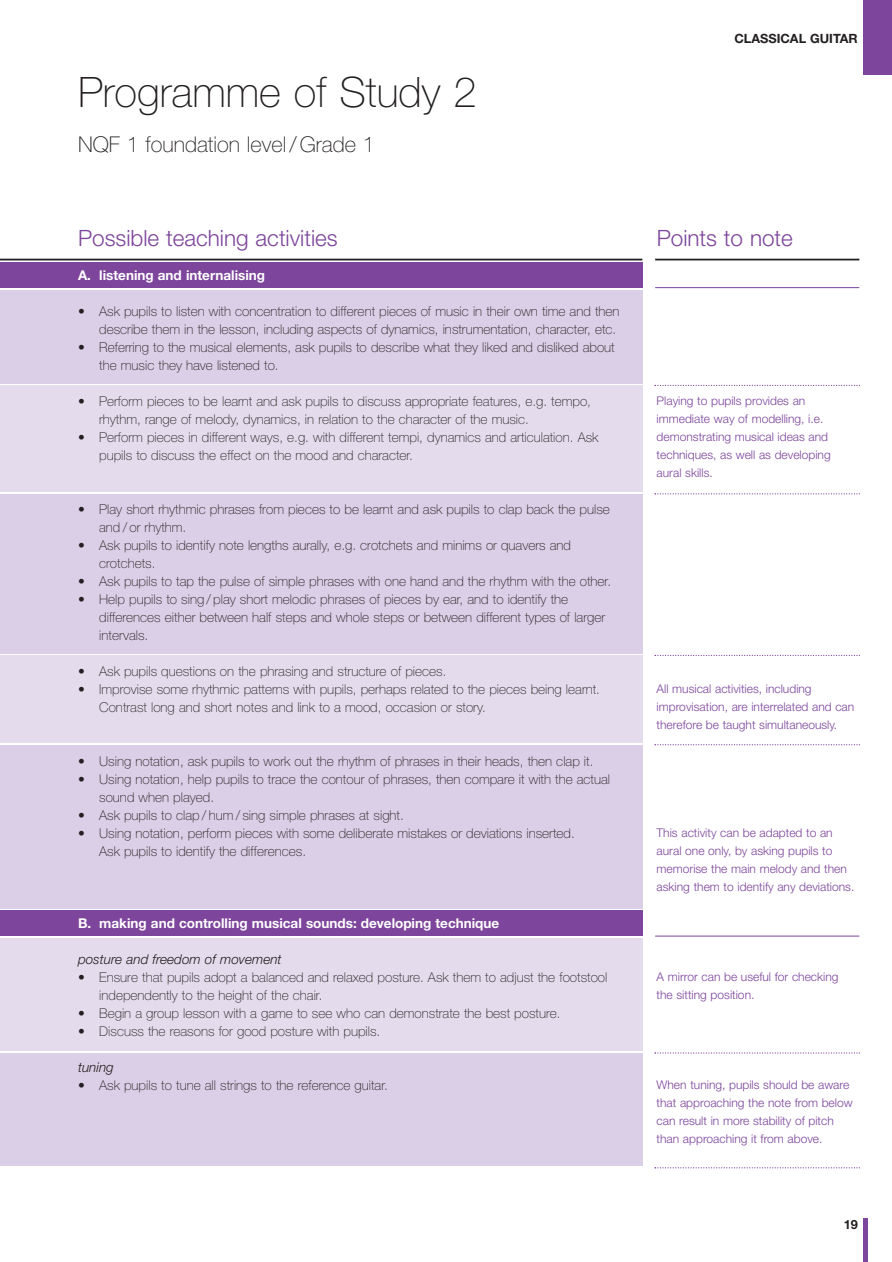
<style>
.page{position:relative;width:892px;height:1262px;background:#fff}
.page>*{position:absolute;margin:0;border:0;box-sizing:border-box;transform-origin:0 0}
.t1{font:100 42px "Helvetica Neue";color:#231f20}
.t2{font:300 22.5px "Helvetica Neue";color:#7d459b}
.t3{font:100 21.75px "Helvetica Neue";color:#231f20}
.t4{font:100 13.5px/18px "Helvetica Neue";color:#231f20}
.t5{font:700 13.5px "Helvetica Neue";color:#fff}
.t6{font:italic 300 13.5px "Helvetica Neue";color:#231f20}
.t7{font:700 12.75px "Helvetica Neue";color:#231f20}
.t8{font:300 12px/18px "Helvetica Neue";color:#7d459b}
</style>
<div class="page">
<div style="left:0;top:290px;width:642px;height:93px;background:#dacfe6"></div>
<div style="left:0;top:385px;width:642px;height:107px;background:#e4dced"></div>
<div style="left:0;top:494px;width:642px;height:159px;background:#dacfe6"></div>
<div style="left:0;top:655px;width:642px;height:88px;background:#e4dced"></div>
<div style="left:0;top:745px;width:642px;height:163px;background:#dacfe6"></div>
<div style="left:0;top:938px;width:642px;height:113px;background:#e4dced"></div>
<div style="left:0;top:1053px;width:642px;height:113px;background:#dacfe6"></div>
<div style="left:0;top:262px;width:642px;height:26px;background:#7d459b"></div>
<div style="left:0;top:911px;width:642px;height:25px;background:#7d459b"></div>
<div style="left:863px;top:0;width:28px;height:75px;background:#7d459b"></div>
<hr style="left:0;top:259px;width:642px;height:1px;background:#231f20">
<hr style="left:655px;top:259px;width:204px;height:1px;background:#231f20">
<svg style="left:654px;top:385px;width:205px;height:1px"></svg>
<svg style="left:654px;top:493px;width:205px;height:1px"></svg>
<svg style="left:654px;top:655px;width:205px;height:1px"></svg>
<svg style="left:654px;top:744px;width:205px;height:1px"></svg>
<hr style="left:655px;top:936px;width:204px;height:1px;background:#7d459b">
<svg style="left:654px;top:1052px;width:205px;height:2px"></svg>
<svg style="left:654px;top:1167px;width:205px;height:1px"></svg>
<hr style="left:655px;top:287px;width:204px;height:1px;background:#7d459b">
<hr style="left:863px;top:1219px;width:4px;height:43px;background:#7d459b">
<h1 class="t1" style="left:78px;top:77px;width:400px">Programme of Study 2</h1>
<h3 class="t3" style="left:78px;top:136px;width:298px">NQF 1 foundation level /Grade 1</h3>
<p class="t7" style="left:734px;top:34px;width:125px">CLASSICAL GUITAR</p>
<h2 class="t2" style="left:78px;top:230px;width:261px">Possible teaching activities</h2>
<h2 class="t2" style="left:656px;top:230px;width:138px">Points to note</h2>
<p class="t5" style="left:78px;top:270px;width:189px">A. listening and internalising</p>
<p class="t4" style="left:78px;top:303px;width:543px;text-align:right">• Ask pupils to listen with concentration to different pieces of music in their own time and then describe them in the lesson, including aspects of dynamics, instrumentation, character, etc.</p>
<p class="t4" style="left:99px;top:339px;width:517px;text-indent:-21px">• Referring to the musical elements, ask pupils to describe what they liked and disliked about the music they have listened to.</p>
<p class="t4" style="left:99px;top:393px;width:493px;text-indent:-21px">• Perform pieces to be learnt and ask pupils to discuss appropriate features, e.g. tempo, rhythm, range of melody, dynamics, in relation to the character of the music.</p>
<p class="t4" style="left:99px;top:429px;width:500px;text-indent:-21px">• Perform pieces in different ways, e.g. with different tempi, dynamics and articulation. Ask pupils to discuss the effect on the mood and character.</p>
<p class="t8" style="left:656px;top:392px;width:175px">Playing to pupils provides an immediate way of modelling, i.e. demonstrating musical ideas and techniques, as well as developing aural skills.</p>
<p class="t4" style="left:99px;top:501px;width:512px;text-indent:-21px">• Play short rhythmic phrases from pieces to be learnt and ask pupils to clap back the pulse and / or rhythm.</p>
<p class="t4" style="left:99px;top:537px;width:473px;text-indent:-21px">• Ask pupils to identify note lengths aurally, e.g. crotchets and minims or quavers and crotchets.</p>
<p class="t4" style="left:78px;top:573px;width:534px">• Ask pupils to tap the pulse of simple phrases with one hand and the rhythm with the other.</p>
<p class="t4" style="left:99px;top:591px;width:507px;text-indent:-21px">• Help pupils to sing / play short melodic phrases of pieces by ear, and to identify the differences either between half steps and whole steps or between different types of larger intervals.</p>
<p class="t4" style="left:78px;top:663px;width:370px">• Ask pupils questions on the phrasing and structure of pieces.</p>
<p class="t4" style="left:99px;top:681px;width:502px;text-indent:-21px">• Improvise some rhythmic patterns with pupils, perhaps related to the pieces being learnt.<br>Contrast long and short notes and link to a mood, occasion or story.</p>
<p class="t4" style="left:78px;top:753px;width:517px">• Using notation, ask pupils to work out the rhythm of phrases in their heads, then clap it.</p>
<p class="t4" style="left:99px;top:771px;width:512px;text-indent:-21px">• Using notation, help pupils to trace the contour of phrases, then compare it with the actual sound when played.</p>
<p class="t4" style="left:78px;top:807px;width:327px">• Ask pupils to clap / hum / sing simple phrases at sight.</p>
<p class="t4" style="left:99px;top:825px;width:477px;text-indent:-21px">• Using notation, perform pieces with some deliberate mistakes or deviations inserted.<br>Ask pupils to identify the differences.</p>
<p class="t5" style="left:78px;top:918px;width:422px">B. making and controlling musical sounds: developing technique</p>
<p class="t6" style="left:78px;top:954px;width:205px">posture and freedom of movement</p>
<p class="t4" style="left:99px;top:969px;width:509px;text-indent:-21px">• Ensure that pupils adopt a balanced and relaxed posture. Ask them to adjust the footstool independently to the height of the chair.</p>
<p class="t4" style="left:78px;top:1005px;width:484px">• Begin a group lesson with a game to see who can demonstrate the best posture.</p>
<p class="t4" style="left:78px;top:1023px;width:304px">• Discuss the reasons for good posture with pupils.</p>
<p class="t6" style="left:78px;top:1062px;width:37px">tuning</p>
<p class="t4" style="left:78px;top:1077px;width:311px">• Ask pupils to tune all strings to the reference guitar.</p>
<p class="t8" style="left:656px;top:680px;width:199px">All musical activities, including improvisation, are interrelated and can therefore be taught simultaneously.</p>
<p class="t8" style="left:656px;top:824px;width:199px">This activity can be adapted to an aural one only, by asking pupils to memorise the main melody and then asking them to identify any deviations.</p>
<p class="t8" style="left:656px;top:968px;width:183px">A mirror can be useful for checking the sitting position.</p>
<p class="t8" style="left:656px;top:1076px;width:197px">When tuning, pupils should be aware that approaching the note from below can result in more stability of pitch than approaching it from above.</p>
<p class="t7" style="left:843px;top:1220px;width:16px">19</p>
</div>
